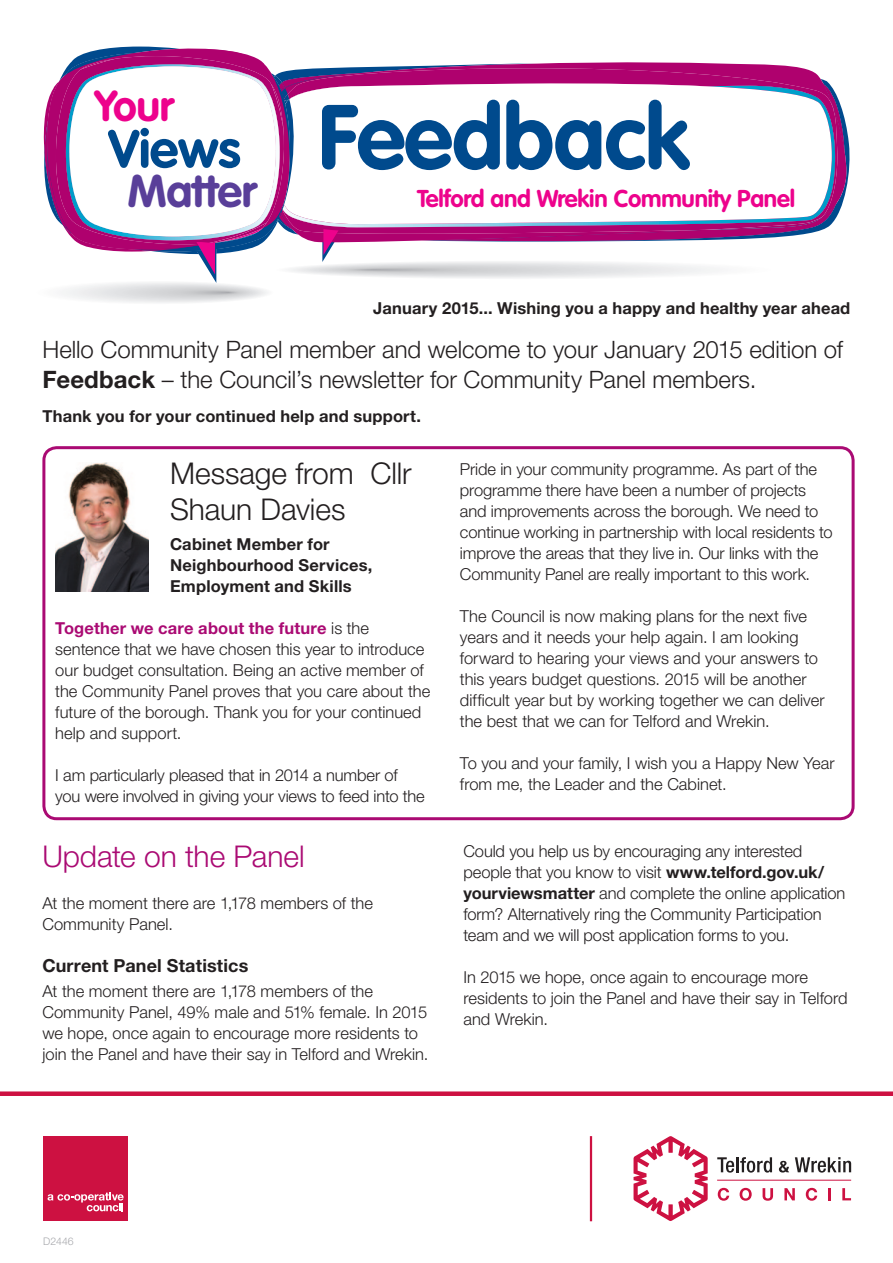
<style>
.page{position:relative;width:893px;height:1263px;background:#fff}
.page>*{position:absolute;margin:0;border:0;box-sizing:border-box;transform-origin:0 0}
.t1{font:700 90px "VAG Rounded Std";letter-spacing:-.01em;color:#004a8d}
.t2{font:700 52.65px "VAG Rounded Std";letter-spacing:-.01em;color:#004a8d}
.t3{font:700 42.75px "VAG Rounded Std";color:#ed028c}
.t4{font:300 30px/36px "Helvetica Neue LT Std";letter-spacing:-.005em;color:#231f20}
.t5{font:300 30px "Helvetica Neue LT Std";letter-spacing:-.005em;color:#aa0a73}
.t6{font:300 24px/30px "Helvetica Neue LT Std";letter-spacing:-.005em;color:#231f20}
.t7{font:700 24px "VAG Rounded Std";letter-spacing:-.01em;color:#ed028c}
.t8{font:700 18px "Helvetica Neue LT Std";letter-spacing:.01em;color:#231f20}
.t9{font:300 16.5px/21px "Helvetica Neue LT Std";letter-spacing:-.005em;color:#231f20}
.t10{font:700 16.5px/21px "Helvetica Neue LT Std";letter-spacing:.01em;color:#231f20}
.t11{font:300 10.5px "Helvetica Neue LT Std";color:#a8a9ad}
.s1{font-weight:700}
.s2{font-weight:700;color:#aa0a73}
</style>
<div class="page">
<div style="left:42px;top:446px;width:813px;height:374px;border:3px solid #aa0a73;border-radius:13px"></div>
<svg style="left:717px;top:1157px;width:17px;height:15px"></svg>
<hr style="left:736px;top:1157px;width:3px;height:15px;background:#231f20">
<svg style="left:740px;top:1157px;width:32px;height:15px"></svg>
<svg style="left:779px;top:1161px;width:10px;height:11px"></svg>
<svg style="left:795px;top:1157px;width:56px;height:15px"></svg>
<svg style="left:633px;top:1136px;width:75px;height:85px"></svg>
<hr style="left:717px;top:1180px;width:134px;height:1px;background:#cd1141">
<svg style="left:718px;top:1188px;width:11px;height:13px"></svg>
<svg style="left:740px;top:1188px;width:12px;height:13px"></svg>
<svg style="left:763px;top:1188px;width:10px;height:13px"></svg>
<svg style="left:784px;top:1188px;width:11px;height:12px"></svg>
<svg style="left:806px;top:1188px;width:11px;height:13px"></svg>
<svg style="left:828px;top:1188px;width:3px;height:12px"></svg>
<svg style="left:842px;top:1188px;width:9px;height:12px"></svg>
<div style="left:0;top:1091px;width:893px;height:5px;background:#cd1141"></div>
<hr style="left:590px;top:1136px;width:2px;height:85px;background:#cd1141">
<div style="left:43px;top:1136px;width:85px;height:85px;background:#cd1141"></div>
<svg style="left:48px;top:1192px;width:76px;height:19px"></svg>
<svg style="left:43px;top:47px;width:807px;height:256px"></svg>
<img style="left:55px;top:463px;width:94px;height:129px">
<h3 class="t3" style="left:94px;top:81px;width:81px">Your</h3>
<h2 class="t2" style="left:108px;top:118px;width:134px">Views</h2>
<h1 class="t1" style="left:127px;top:84px;width:564px"><sub>Matter</sub> Feedback</h1>
<h3 class="t7" style="left:417px;top:184px;width:379px">Telford and Wrekin Community Panel</h3>
<p class="t10" style="left:373px;top:297px;width:479px">January 2015... Wishing you a happy and healthy year ahead</p>
<h3 class="t6" style="left:43px;top:334px;width:802px">Hello Community Panel member and welcome to your January 2015 edition of<br><span class="s1">Feedback</span> – the Council’s newsletter for Community Panel members.</h3>
<p class="t10" style="left:43px;top:405px;width:380px">Thank you for your continued help and support.</p>
<h3 class="t4" style="left:170px;top:455px;width:243px">Message from Cllr<br>Shaun Davies</h3>
<p class="t10" style="left:170px;top:533px;width:204px">Cabinet Member for<br>Neighbourhood Services,<br>Employment and Skills</p>
<p class="t9" style="left:55px;top:617px;width:376px"><span class="s2">Together we care about the future</span> is the sentence that we have chosen this year to introduce our budget consultation. Being an active member of the Community Panel proves that you care about the future of the borough. Thank you for your continued help and support.</p>
<p class="t9" style="left:55px;top:764px;width:371px">I am particularly pleased that in 2014 a number of you were involved in giving your views to feed into the</p>
<h3 class="t5" style="left:42px;top:838px;width:264px">Update on the Panel</h3>
<p class="t9" style="left:42px;top:892px;width:332px">At the moment there are 1,178 members of the<br>Community Panel.</p>
<p class="t8" style="left:42px;top:954px;width:208px">Current Panel Statistics</p>
<p class="t9" style="left:42px;top:980px;width:388px">At the moment there are 1,178 members of the Community Panel, 49% male and 51% female. In 2015 we hope, once again to encourage more residents to join the Panel and have their say in Telford and Wrekin.</p>
<p class="t9" style="left:460px;top:458px;width:374px">Pride in your community programme. As part of the programme there have been a number of projects and improvements across the borough. We need to continue working in partnership with local residents to improve the areas that they live in. Our links with the Community Panel are really important to this work.</p>
<p class="t9" style="left:460px;top:605px;width:366px">The Council is now making plans for the next five years and it needs your help again. I am looking forward to hearing your views and your answers to this years budget questions. 2015 will be another difficult year but by working together we can deliver the best that we can for Telford and Wrekin.</p>
<p class="t9" style="left:460px;top:752px;width:376px">To you and your family, I wish you a Happy New Year from me, the Leader and the Cabinet.</p>
<p class="t9" style="left:463px;top:841px;width:383px">Could you help us by encouraging any interested people that you know to visit <span class="s1">www.telford.gov.uk/ yourviewsmatter</span> and complete the online application form? Alternatively ring the Community Participation team and we will post application forms to you.</p>
<p class="t9" style="left:463px;top:967px;width:386px">In 2015 we hope, once again to encourage more residents to join the Panel and have their say in Telford and Wrekin.</p>
<p class="t11" style="left:43px;top:1235px;width:32px">D2446</p>
</div>
